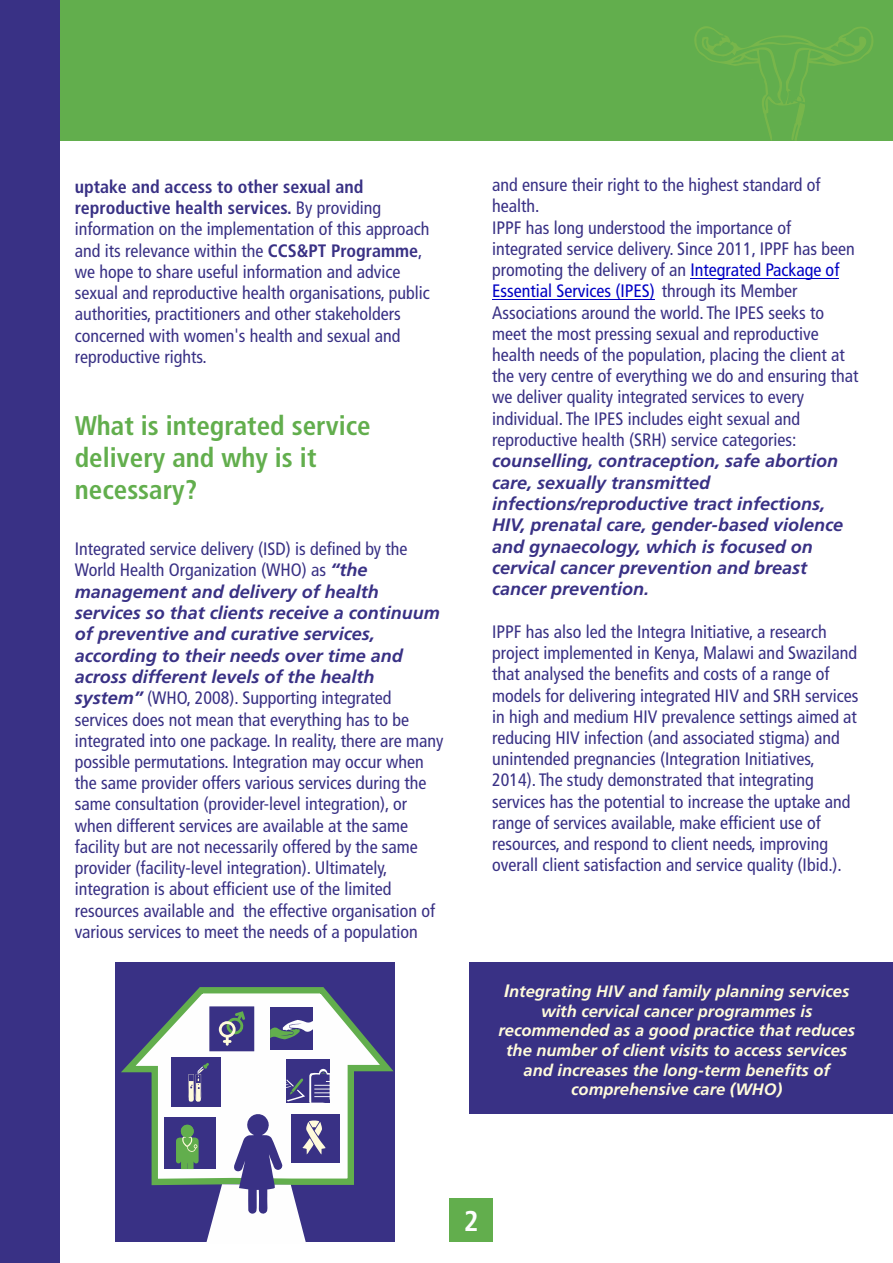
<style>
.page{position:relative;width:893px;height:1263px;background:#fff}
.page>*{position:absolute;margin:0;border:0;box-sizing:border-box;transform-origin:0 0}
.t1{font:700 condensed 28.5px "Frutiger LT Std";color:#fefefe}
.t2{font:700 condensed 27px/32.1px "Frutiger LT Std";color:#62ae4d}
.t3{font:condensed 18px/21.3px "Frutiger LT Std";color:#393185}
.t4{font:italic 700 18px/21.3px "Frutiger LT Std";color:#393185}
.t5{font:italic 700 16.5px/19.6px "Frutiger LT Std";color:#fffbdb;text-align:center}
.s1{font-weight:700}
.s2{font-weight:700;font-style:italic;font-stretch:normal}
.s3{color:#0000c4}
.s4{font-size:18px}
</style>
<div class="page">
<div style="left:115px;top:962px;width:279px;height:280px;background:#393185"></div>
<svg style="left:121px;top:984px;width:274px;height:204px"></svg>
<div style="left:469px;top:962px;width:424px;height:152px;background:#393185"></div>
<div style="left:449px;top:1199px;width:44px;height:43px;background:#62ae4d"></div>
<div style="left:0;top:0;width:893px;height:141px;background:#62ae4d"></div>
<div style="left:0;top:0;width:60px;height:1263px;background:#393185"></div>
<svg style="left:694px;top:26px;width:179px;height:115px"></svg>
<hr style="left:690px;top:278px;width:149px;height:1px;background:#0000c4">
<hr style="left:492px;top:299px;width:163px;height:1px;background:#0000c4">
<div style="left:286px;top:1059px;width:44px;height:44px;background:#393185"></div>
<div style="left:171px;top:1058px;width:49px;height:49px;background:#393185"></div>
<div style="left:165px;top:1118px;width:51px;height:51px;background:#393185"></div>
<div style="left:291px;top:1114px;width:49px;height:49px;background:#393185"></div>
<div style="left:209px;top:1006px;width:45px;height:45px;background:#393185"></div>
<div style="left:270px;top:1007px;width:43px;height:43px;background:#393185"></div>
<svg style="left:270px;top:1020px;width:45px;height:19px"></svg>
<svg style="left:219px;top:1011px;width:26px;height:35px"></svg>
<svg style="left:176px;top:1062px;width:161px;height:180px"></svg>
<p class="t3" style="left:75px;top:177px;width:356px"><span class="s1">uptake and access to other sexual and reproductive health services.</span> By providing information on the implementation of this approach and its relevance within the <span class="s1">CCS&amp;PT Programme</span>, we hope to share useful information and advice sexual and reproductive health organisations, public authorities, practitioners and other stakeholders concerned with women's health and sexual and reproductive rights.</p>
<h2 class="t2" style="left:75px;top:412px;width:297px">What is integrated service delivery and why is it necessary?</h2>
<p class="t3" style="left:75px;top:540px;width:370px">Integrated service delivery (ISD) is defined by the World Health Organization (WHO) as <span class="s2">“the management and delivery of health services so that clients receive a continuum of preventive and curative services, according to their needs over time and across different levels of the health system”</span> (WHO, 2008). Supporting integrated services does not mean that everything has to be integrated into one package. In reality, there are many possible permutations. Integration may occur when the same provider offers various services during the same consultation (provider-level integration), or when different services are available at the same facility but are not necessarily offered by the same provider (facility-level integration). Ultimately, integration is about efficient use of the limited resources available and the effective organisation of various services to meet the needs of a population</p>
<p class="t3" style="left:492px;top:176px;width:368px">and ensure their right to the highest standard of health.<br>IPPF has long understood the importance of integrated service delivery. Since 2011, IPPF has been promoting the delivery of an <span class="s3">Integrated Package of Essential Services (IPES)</span> through its Member Associations around the world. The IPES seeks to meet the most pressing sexual and reproductive health needs of the population, placing the client at the very centre of everything we do and ensuring that we deliver quality integrated services to every individual. The IPES includes eight sexual and reproductive health (SRH) service categories:</p>
<p class="t4" style="left:492px;top:452px;width:353px">counselling, contraception, safe abortion care, sexually transmitted infections/reproductive tract infections, HIV, prenatal care, gender-based violence and gynaecology, which is focused on cervical cancer prevention and breast cancer prevention.</p>
<p class="t3" style="left:492px;top:623px;width:368px">IPPF has also led the Integra Initiative, a research project implemented in Kenya, Malawi and Swaziland that analysed the benefits and costs of a range of models for delivering integrated HIV and SRH services in high and medium HIV prevalence settings aimed at reducing HIV infection (and associated stigma) and unintended pregnancies (Integration Initiatives, 2014). The study demonstrated that integrating services has the potential to increase the uptake and range of services available, make efficient use of resources, and respond to client needs, improving overall client satisfaction and service quality (Ibid.).</p>
<p class="t5" style="left:498px;top:983px;width:358px"><span class="s4">I</span>ntegrating HIV and family planning services with cervical cancer programmes is recommended as a good practice that reduces the number of client visits to access services and increases the long-term benefits of comprehensive care (WHO)</p>
<h1 class="t1" style="left:464px;top:1210px;width:16px">2</h1>
</div>
